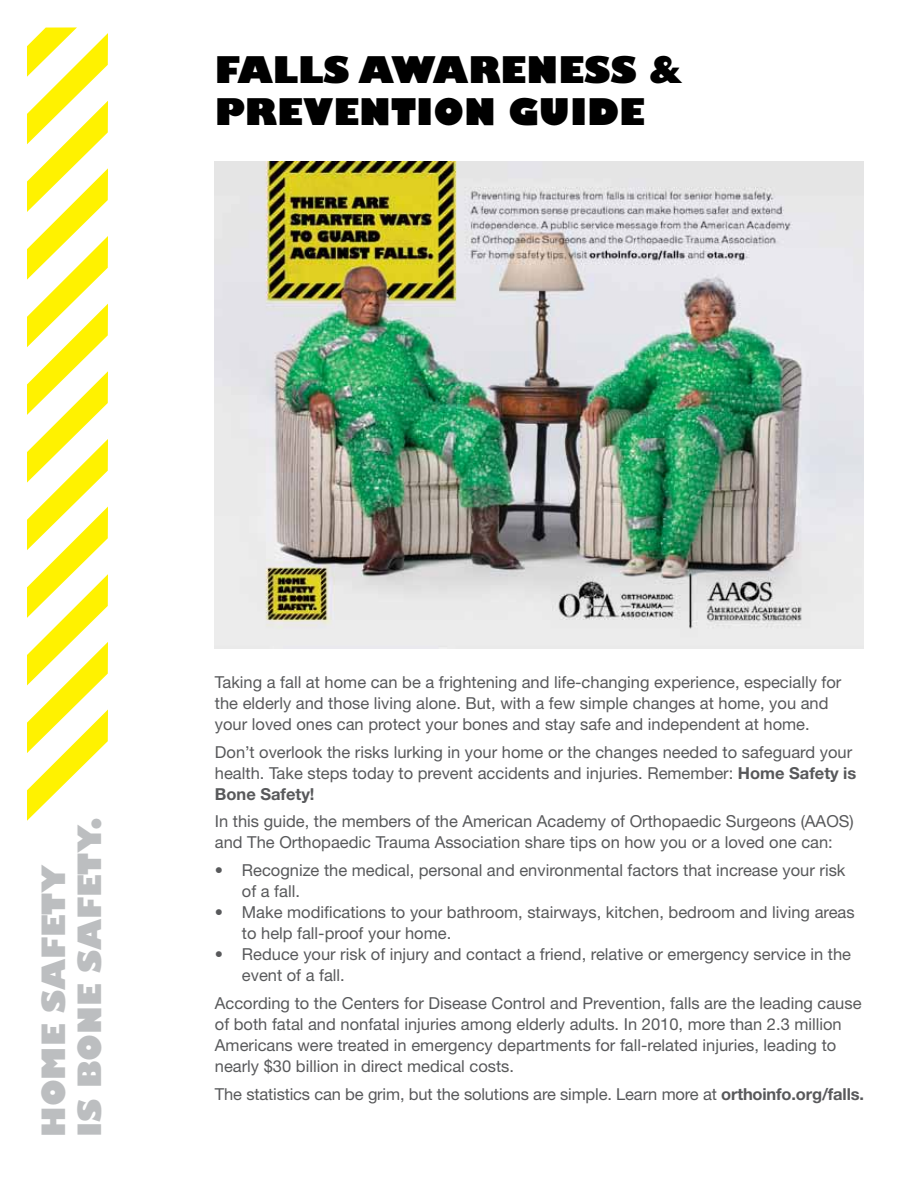
<style>
.page{position:relative;width:918px;height:1188px;background:#fff}
.page>*{position:absolute;margin:0;border:0;box-sizing:border-box;transform-origin:0 0}
.t1{font:800 36px/42px "Gill Sans";color:#000}
.t2{font:800 31.5px/36px "Gill Sans";color:#bcbec0}
.t3{font:16.5px/21px "Helvetica Neue";color:#58595b}
.s1{font-weight:700}
</style>
<div class="page">
<svg style="left:27px;top:27px;width:81px;height:794px"></svg>
<img style="left:215px;top:162px;width:649px;height:487px">
<h1 class="t1" style="left:215px;top:48px;width:469px">FALLS AWARENESS &amp;<br>PREVENTION GUIDE</h1>
<h2 class="t2" style="left:36px;top:1137px;width:322px;rotate:-90deg">HOME SAFETY<br>IS BONE SAFETY.</h2>
<p class="t3" style="left:215px;top:671px;width:628px">Taking a fall at home can be a frightening and life-changing experience, especially for the elderly and those living alone. But, with a few simple changes at home, you and your loved ones can protect your bones and stay safe and independent at home.</p>
<p class="t3" style="left:215px;top:741px;width:643px">Don’t overlook the risks lurking in your home or the changes needed to safeguard your health. Take steps today to prevent accidents and injuries. Remember: <span class="s1">Home Safety is<br>Bone Safety!</span></p>
<p class="t3" style="left:215px;top:811px;width:640px">In this guide, the members of the American Academy of Orthopaedic Surgeons (AAOS) and The Orthopaedic Trauma Association share tips on how you or a loved one can:</p>
<p class="t3" style="left:242px;top:860px;width:605px;text-indent:-27px">• Recognize the medical, personal and environmental factors that increase your risk of a fall.</p>
<p class="t3" style="left:242px;top:902px;width:614px;text-indent:-27px">• Make modifications to your bathroom, stairways, kitchen, bedroom and living areas to help fall-proof your home.</p>
<p class="t3" style="left:242px;top:944px;width:611px;text-indent:-27px">• Reduce your risk of injury and contact a friend, relative or emergency service in the event of a fall.</p>
<p class="t3" style="left:215px;top:992px;width:648px">According to the Centers for Disease Control and Prevention, falls are the leading cause of both fatal and nonfatal injuries among elderly adults. In 2010, more than 2.3 million Americans were treated in emergency departments for fall-related injuries, leading to nearly $30 billion in direct medical costs.</p>
<p class="t3" style="left:215px;top:1083px;width:651px">The statistics can be grim, but the solutions are simple. Learn more at <span class="s1">orthoinfo.org/falls.</span></p>
</div>
